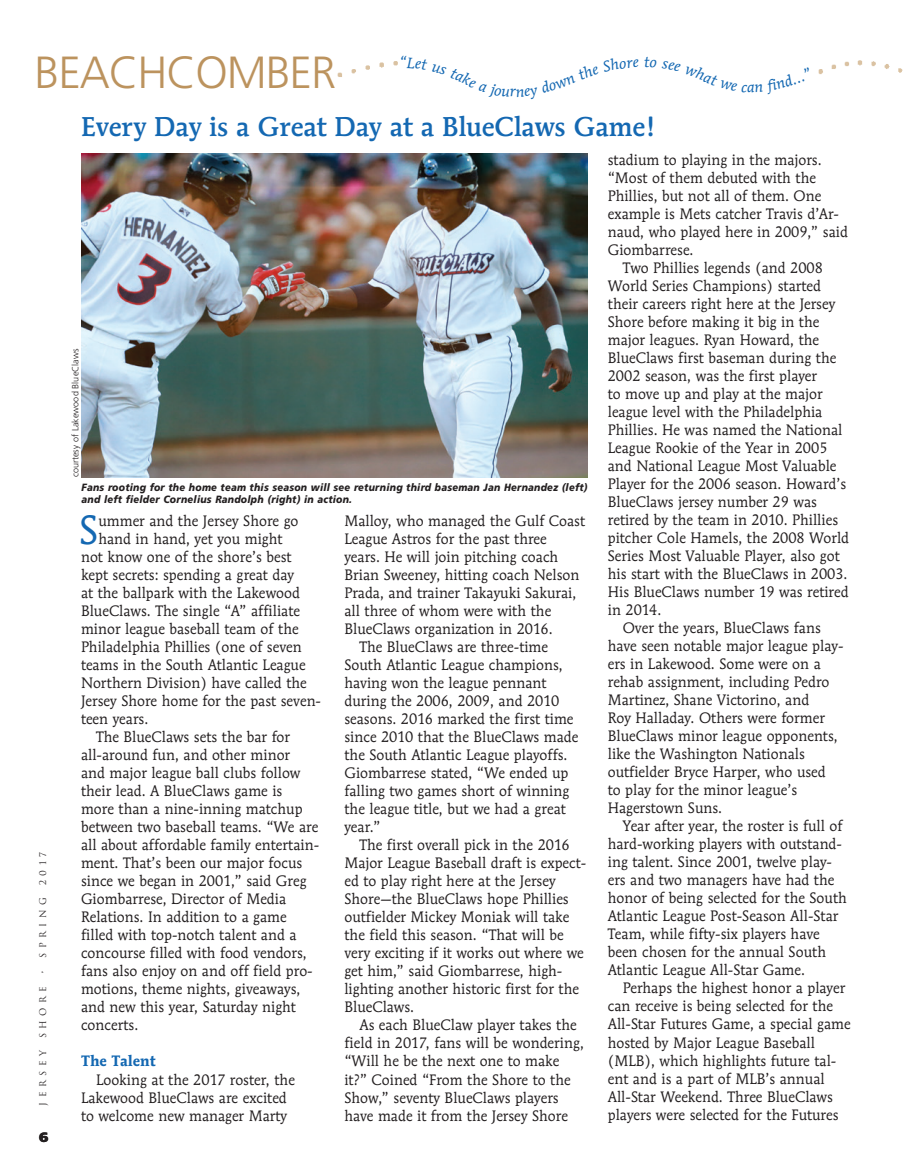
<style>
.page{position:relative;width:905px;height:1175px;background:#fff}
.page>*{position:absolute;margin:0;border:0;box-sizing:border-box;transform-origin:0 0}
.t1{font:300 45px "Frutiger";letter-spacing:-.025em;color:#bc935e}
.spread_text{font:40.5px "Mendoza Roman";color:#1468b2;scale:.95 1}
.Beachcomber_title{font:500 27px "Mendoza Roman";color:#1468b2;scale:.95 1}
.spread_text-2{font:15px/18px "Mendoza Roman";color:#231f20;scale:.95 1}
.spread_text-3{font:700 15px "Mendoza Roman";color:#1468b2;scale:.95 1}
.t2{font:italic 15px "Mendoza Roman";color:#1468b2}
.t3{font:900 13.5px "Frutiger";color:#231f20}
.t4{font:italic 900 10.5px/12px "Frutiger";letter-spacing:.025em;color:#231f20;scale:.9 1}
.photo_credit{font:300 9px "Frutiger";letter-spacing:.005em;color:#231f20}
.t5{font:9px "Trajan";letter-spacing:.5em;color:#231f20}
</style>
<div class="page">
<img style="left:818px;top:60px;width:85px;height:15px">
<img style="left:337px;top:61px;width:61px;height:16px">
<img style="left:81px;top:153px;width:506px;height:324px">
<p class="t1" style="left:34px;top:47px;width:303px">BEACHCOMBER</p>
<p class="t2" style="left:644px;top:52px;width:7px">t</p>
<p class="t5" style="left:38px;top:885px;width:35px;rotate:-90deg">2017</p>
<p class="t5" style="left:38px;top:974px;width:78px;rotate:-90deg">• Spring</p>
<p class="t5" style="left:38px;top:1038px;width:53px;rotate:-90deg">shore</p>
<p class="t5" style="left:38px;top:1105px;width:57px;rotate:-90deg">Jersey</p>
<p class="t3" style="left:39px;top:1129px;width:11px">6</p>
<p class="Beachcomber_title" style="left:81px;top:110px;width:606px">Every Day is a Great Day at a BlueClaws Game!</p>
<p class="photo_credit" style="left:70px;top:477px;width:130px;rotate:-90deg">courtesy of Lakewood BlueClaws</p>
<p class="t4" style="left:82px;top:481px;width:563px">Fans rooting for the home team this season will see returning third baseman Jan Hernandez (left) and left fielder Cornelius Randolph (right) in action.</p>
<p class="spread_text" style="left:79px;top:505px;width:22px">S</p>
<p class="spread_text-2" style="left:98px;top:512px;width:212px">ummer and the Jersey Shore go</p>
<p class="spread_text-2" style="left:98px;top:530px;width:195px">hand in hand, yet you might</p>
<p class="spread_text-2" style="left:81px;top:548px;width:223px">not know one of the shore’s best</p>
<p class="spread_text-2" style="left:81px;top:566px;width:226px">kept secrets: spending a great day</p>
<p class="spread_text-2" style="left:81px;top:584px;width:232px">at the ballpark with the Lakewood</p>
<p class="spread_text-2" style="left:81px;top:602px;width:232px">BlueClaws. The single “A” affiliate</p>
<p class="spread_text-2" style="left:81px;top:620px;width:230px">minor league baseball team of the</p>
<p class="spread_text-2" style="left:81px;top:638px;width:234px">Philadelphia Phillies (one of seven</p>
<p class="spread_text-2" style="left:81px;top:656px;width:238px">teams in the South Atlantic League</p>
<p class="spread_text-2" style="left:81px;top:674px;width:239px">Northern Division) have called the</p>
<p class="spread_text-2" style="left:81px;top:692px;width:254px">Jersey Shore home for the past seven-</p>
<p class="spread_text-2" style="left:81px;top:710px;width:72px">teen years.</p>
<p class="spread_text-2" style="left:81px;top:728px;width:252px;text-indent:15px">The BlueClaws sets the bar for all-around fun, and other minor<br>and major league ball clubs follow their lead. A BlueClaws game is<br>more than a nine-inning matchup between two baseball teams. “We are all about affordable family entertain&shy;ment. That’s been our major focus since we began in 2001,” said Greg<br>Giombarrese, Director of Media<br>Relations. In addition to a game filled with top-notch talent and a concourse filled with food vendors, fans also enjoy on and off field pro&shy;motions, theme nights, giveaways, and new this year, Saturday night concerts.</p>
<p class="spread_text-3" style="left:81px;top:1051px;width:80px">The Talent</p>
<p class="spread_text-2" style="left:81px;top:1070px;width:227px;text-indent:15px">Looking at the 2017 roster, the<br>Lakewood BlueClaws are excited to welcome new manager Marty</p>
<p class="spread_text-2" style="left:344px;top:512px;width:255px">Malloy, who managed the Gulf Coast League Astros for the past three years. He will join pitching coach Brian Sweeney, hitting coach Nelson Prada, and trainer Takayuki Sakurai, all three of whom were with the BlueClaws organization in 2016.</p>
<p class="spread_text-2" style="left:344px;top:638px;width:248px;text-indent:15px">The BlueClaws are three-time<br>South Atlantic League champions, having won the league pennant during the 2006, 2009, and 2010 seasons. 2016 marked the first time since 2010 that the BlueClaws made the South Atlantic League playoffs.<br>Giombarrese stated, “We ended up falling two games short of winning the league title, but we had a great year.”</p>
<p class="spread_text-2" style="left:344px;top:836px;width:256px;text-indent:15px">The first overall pick in the 2016<br>Major League Baseball draft is expect&shy;ed to play right here at the Jersey Shore—the BlueClaws hope Phillies outfielder Mickey Moniak will take the field this season. “That will be very exciting if it works out where we get him,” said Giombarrese, high&shy;lighting another historic first for the BlueClaws.</p>
<p class="spread_text-2" style="left:344px;top:1016px;width:254px;text-indent:15px">As each BlueClaw player takes the field in 2017, fans will be wondering, “Will he be the next one to make it?” Coined “From the Shore to the Show,” seventy BlueClaws players have made it from the Jersey Shore</p>
<p class="spread_text-2" style="left:607px;top:151px;width:254px">stadium to playing in the majors. “Most of them debuted with the<br>Phillies, but not all of them. One example is Mets catcher Travis d’Ar&shy;naud, who played here in 2009,” said<br>Giombarrese.</p>
<p class="spread_text-2" style="left:607px;top:259px;width:255px;text-indent:15px">Two Phillies legends (and 2008<br>World Series Champions) started their careers right here at the Jersey<br>Shore before making it big in the major leagues. Ryan Howard, the<br>BlueClaws first baseman during the<br>2002 season, was the first player<br>to move up and play at the major league level with the Philadelphia<br>Phillies. He was named the National<br>League Rookie of the Year in 2005 and National League Most Valuable<br>Player for the 2006 season. Howard’s<br>BlueClaws jersey number 29 was retired by the team in 2010. Phillies pitcher Cole Hamels, the 2008 World<br>Series Most Valuable Player, also got his start with the BlueClaws in 2003.<br>His BlueClaws number 19 was retired in 2014.</p>
<p class="spread_text-2" style="left:607px;top:619px;width:250px;text-indent:15px">Over the years, BlueClaws fans have seen notable major league play&shy;ers in Lakewood. Some were on a rehab assignment, including Pedro<br>Martinez, Shane Victorino, and<br>Roy Halladay. Others were former<br>BlueClaws minor league opponents, like the Washington Nationals outfielder Bryce Harper, who used<br>to play for the minor league’s<br>Hagerstown Suns.</p>
<p class="spread_text-2" style="left:607px;top:817px;width:253px;text-indent:15px">Year after year, the roster is full of hard-working players with outstand&shy;ing talent. Since 2001, twelve play&shy;ers and two managers have had the honor of being selected for the South Atlantic League Post-Season All-Star Team, while fifty-six players have been chosen for the annual South Atlantic League All-Star Game.</p>
<p class="spread_text-2" style="left:607px;top:979px;width:257px;text-indent:15px">Perhaps the highest honor a player can receive is being selected for the All-Star Futures Game, a special game hosted by Major League Baseball (MLB), which highlights future tal&shy;ent and is a part of MLB’s annual All-Star Weekend. Three BlueClaws players were selected for the Futures</p>
</div>
